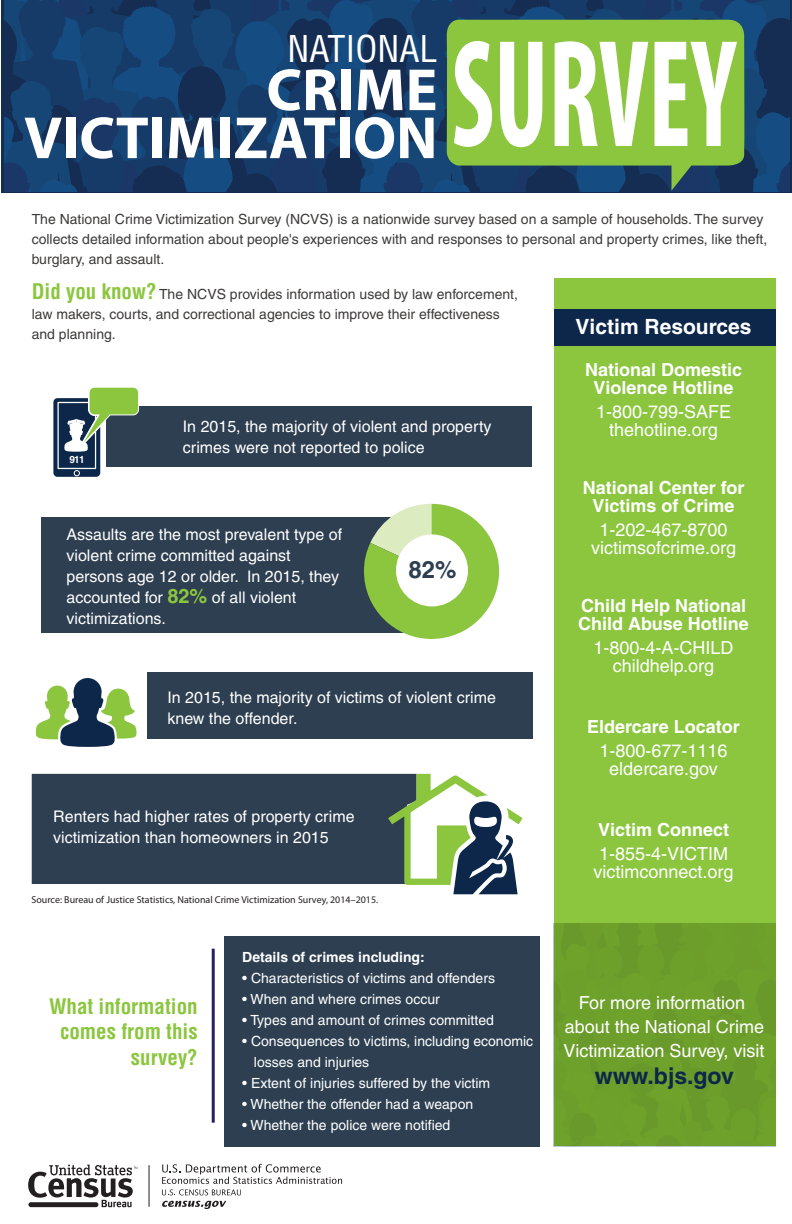
<style>
.page{position:relative;width:792px;height:1224px;background:#fff}
.page>*{position:absolute;margin:0;border:0;box-sizing:border-box;transform-origin:0 0}
.t1{font:700 condensed 154.5px "Myriad Pro";color:#fff;scale:.7 1}
.t2{font:700 60px/48px "Myriad Pro";color:#fff;text-align:right}
.t3{font:condensed 36px "Helvetica";color:#fff}
.t4{font:700 24px "Helvetica";color:#2d3f51}
.t5{font:700 23px "Helvetica";color:#0c2749}
.t6{font:700 condensed 21px/25.2px "Helvetica";color:#8bc63e;text-align:right}
.t7{font:700 21px "Helvetica";color:#fff}
.t8{font:18px/18px "Helvetica";color:#fff;text-align:center}
.t9{font:700 18px/18px "Helvetica";color:#fff;text-align:center}
.t10{font:16px/21px "Helvetica";color:#fff}
.t11{font:14px/20px "Helvetica";color:#3d3b3a}
.t12{font:14px/21px "Helvetica";color:#fff}
.t13{font:700 14px "Helvetica";color:#fff}
.t14{font:10px "Myriad Pro";color:#231f20}
.t15{font:700 10px "Helvetica";color:#fff}
.s1{font-weight:700;font-stretch:condensed;font-size:21px;color:#8bc63e}
.s2{font-weight:700;font-size:20px;color:#8bc63e}
</style>
<div class="page">
<svg style="left:4px;top:0;width:786px;height:191px;background:#153d6b"></svg>
<div style="left:554px;top:279px;width:221px;height:867px;background:#8bc63e"></div>
<div style="left:554px;top:924px;width:221px;height:222px;background:#6d9f2b"></div>
<div style="left:554px;top:309px;width:221px;height:37px;background:#0c2749"></div>
<div style="left:41px;top:518px;width:362px;height:115px;background:#2d3f51"></div>
<div style="left:147px;top:672px;width:386px;height:67px;background:#2d3f51"></div>
<div style="left:32px;top:774px;width:356px;height:110px;background:#2d3f51"></div>
<div style="left:106px;top:407px;width:425px;height:60px;background:#2d3f51"></div>
<svg style="left:364px;top:504px;width:135px;height:135px"></svg>
<div style="left:396px;top:534px;width:72px;height:72px;background:#fff;border-radius:50%"></div>
<hr style="left:212px;top:949px;width:3px;height:174px;background:#252161">
<div style="left:224px;top:937px;width:316px;height:210px;background:#2d3f51"></div>
<svg style="left:35px;top:678px;width:102px;height:69px"></svg>
<svg style="left:388px;top:774px;width:135px;height:120px"></svg>
<svg style="left:446px;top:20px;width:299px;height:171px;background:#79b043"></svg>
<svg style="left:162px;top:1164px;width:180px;height:31px"></svg>
<svg style="left:162px;top:1201px;width:64px;height:8px"></svg>
<svg style="left:28px;top:1165px;width:109px;height:42px"></svg>
<hr style="left:149px;top:1165px;width:1px;height:42px;background:#231f20">
<svg style="left:53px;top:387px;width:87px;height:90px"></svg>
<h3 class="t3" style="left:288px;top:26px;width:152px">NATIONAL</h3>
<h2 class="t2" style="left:24px;top:67px;width:415px">CRIME<br>VICTIMIZATION</h2>
<h1 class="t1" style="left:451px;top:9px;width:407px">SURVEY</h1>
<p class="t11" style="left:32px;top:209px;width:737px">The National Crime Victimization Survey (NCVS) is a nationwide survey based on a sample of households. The survey collects detailed information about people's experiences with and responses to personal and property crimes, like theft, burglary, and assault.</p>
<p class="t11" style="left:32px;top:284px;width:488px"><span class="s1">Did you know?</span> The NCVS provides information used by law enforcement, law makers, courts, and correctional agencies to improve their effectiveness and planning.</p>
<p class="t15" style="left:69px;top:453px;width:17px">911</p>
<p class="t10" style="left:183px;top:415px;width:310px">In 2015, the majority of violent and property crimes were not reported to police</p>
<p class="t10" style="left:66px;top:523px;width:277px">Assaults are the most prevalent type of violent crime committed against persons age 12 or older. In 2015, they accounted for <span class="s2">82%</span> of all violent victimizations.</p>
<h3 class="t4" style="left:409px;top:555px;width:50px">82%</h3>
<p class="t10" style="left:167px;top:687px;width:330px">In 2015, the majority of victims of violent crime knew the offender.</p>
<p class="t10" style="left:53px;top:805px;width:303px">Renters had higher rates of property crime victimization than homeowners in 2015</p>
<p class="t14" style="left:31px;top:894px;width:348px">Source: Bureau of Justice Statistics, National Crime Victimization Survey, 2014–2015.</p>
<h3 class="t6" style="left:49px;top:994px;width:150px">What information comes from this survey?</h3>
<p class="t13" style="left:242px;top:948px;width:184px">Details of crimes including:</p>
<p class="t12" style="left:242px;top:968px;width:254px">• Characteristics of victims and offenders</p>
<p class="t12" style="left:242px;top:989px;width:199px">• When and where crimes occur</p>
<p class="t12" style="left:242px;top:1010px;width:253px">• Types and amount of crimes committed</p>
<p class="t12" style="left:254px;top:1031px;width:281px;text-indent:-12px">• Consequences to victims, including economic losses and injuries</p>
<p class="t12" style="left:242px;top:1073px;width:249px">• Extent of injuries suffered by the victim</p>
<p class="t12" style="left:242px;top:1094px;width:233px">• Whether the offender had a weapon</p>
<p class="t12" style="left:242px;top:1115px;width:210px">• Whether the police were notified</p>
<h3 class="t7" style="left:576px;top:314px;width:177px">Victim Resources</h3>
<p class="t9" style="left:585px;top:361px;width:159px">National Domestic<br>Violence Hotline</p>
<p class="t8" style="left:596px;top:403px;width:137px">1-800-799-SAFE thehotline.org</p>
<p class="t9" style="left:583px;top:478px;width:163px">National Center for<br>Victims of Crime</p>
<p class="t8" style="left:591px;top:521px;width:147px">1-202-467-8700 victimsofcrime.org</p>
<p class="t9" style="left:578px;top:596px;width:172px;text-align:left">Child Help National<br>Child Abuse Hotline</p>
<p class="t8" style="left:594px;top:638px;width:142px">1-800-4-A-CHILD childhelp.org</p>
<p class="t9" style="left:587px;top:717px;width:154px">Eldercare Locator</p>
<p class="t8" style="left:600px;top:741px;width:130px">1-800-677-1116 eldercare.gov</p>
<p class="t9" style="left:598px;top:820px;width:133px">Victim Connect</p>
<p class="t8" style="left:594px;top:845px;width:142px">1-855-4-VICTIM victimconnect.org</p>
<p class="t8" style="left:563px;top:990px;width:202px;line-height:24px">For more information about the National Crime<br>Victimization Survey, visit</p>
<h3 class="t5" style="left:595px;top:1062px;width:141px">www.bjs.gov</h3>
</div>
